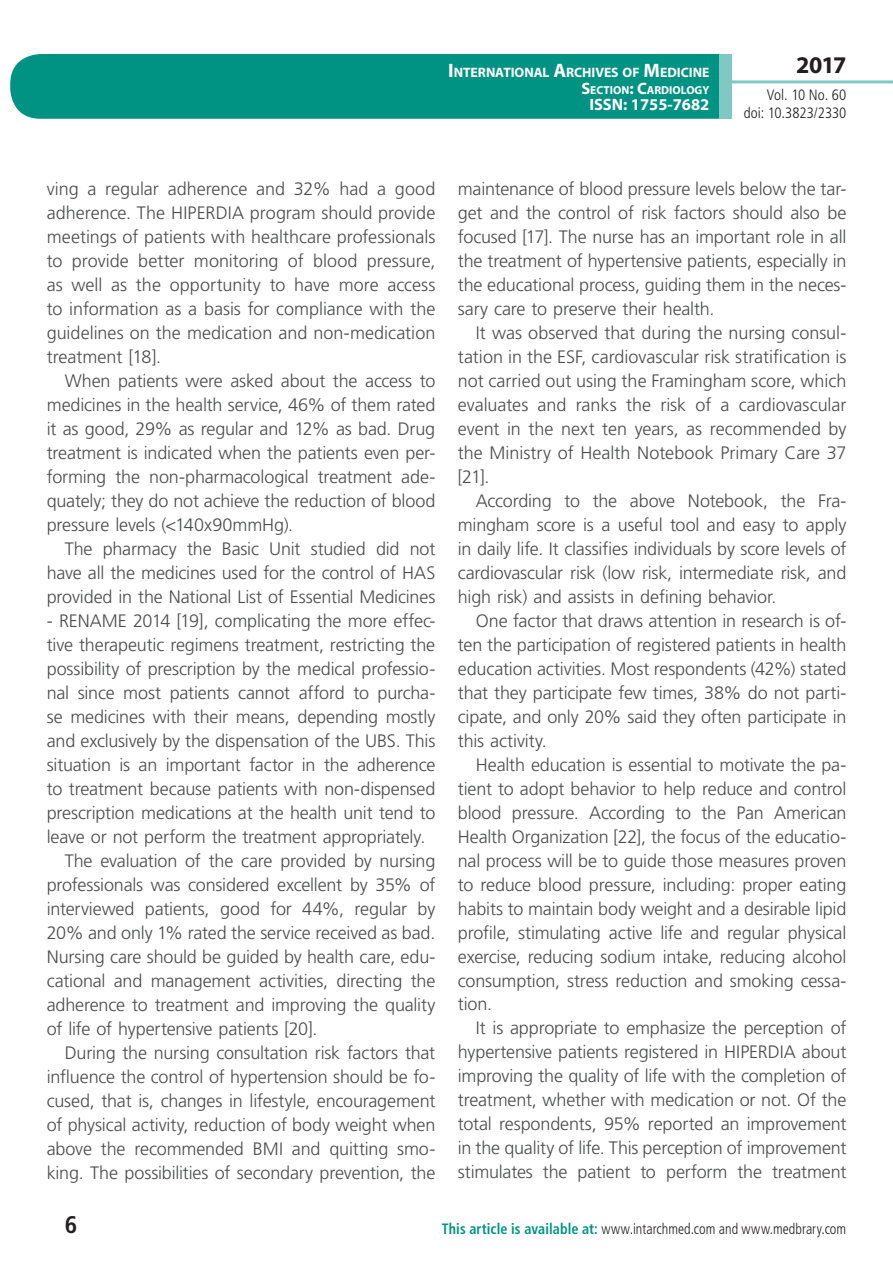
<style>
.page{position:relative;width:893px;height:1263px;background:#fff}
.page>*{position:absolute;margin:0;border:0;box-sizing:border-box;transform-origin:0 0}
.t1{font:700 24px "Myriad Pro";color:#231f20}
.t2{font:700 condensed 24px "Frutiger LT Std";color:#231f20}
.t3{font:300 18px/24px "Frutiger LT Std";letter-spacing:-.01em;color:#4b4c4d;text-align:justify}
.t4{font:700 16.5px "Myriad Pro";color:#fff}
.t5{font:300 condensed 15px "Frutiger LT Std";letter-spacing:.005em;color:#231f20;scale:.94 1}
.t6{font:300 condensed 15px/18px "Frutiger LT Std";letter-spacing:.005em;color:#231f20;text-align:right}
.t7{font:700 13.65px "Myriad Pro";letter-spacing:-.005em;color:#fff}
.t8{font:700 11.55px "Myriad Pro";color:#fff}
.s1{font-size:19.5px}
.s2{font-size:16.5px}
.s3{font-weight:700;color:#009384}
</style>
<div class="page">
<div style="left:10px;top:54px;width:775px;height:65px;background:#009384;border-radius:30px"></div>
<div style="left:732px;top:0;width:161px;height:157px;background:#fff"></div>
<hr style="left:730px;top:80px;width:163px;height:3px;background:#80c9c2">
<div style="left:719px;top:54px;width:13px;height:65px;background:#80c9c2"></div>
<p class="t7" style="left:448px;top:64px;width:263px"><span class="s1">I</span>NTERNATIONAL <span class="s1">A</span>RCHIVES OF <span class="s1">M</span>EDICINE</p>
<p class="t8" style="left:581px;top:82px;width:130px"><span class="s2">S</span>ECTION<span class="s2">: C</span>ARDIOLOGY</p>
<p class="t4" style="left:589px;top:94px;width:122px">ISSN: 1755-7682</p>
<h1 class="t1" style="left:796px;top:49px;width:52px">2017</h1>
<p class="t6" style="left:744px;top:86px;width:104px">Vol. 10 No. 60 doi: 10.3823/2330</p>
<p class="t3" style="left:47px;top:177px;width:390px">ving a regular adherence and 32% had a good adherence. The HIPERDIA program should provide meetings of patients with healthcare professionals to provide better monitoring of blood pressure, as well as the opportunity to have more access to information as a basis for compliance with the guidelines on the medication and non-medication treatment [18].</p>
<p class="t3" style="left:47px;top:369px;width:390px;text-indent:18px">When patients were asked about the access to medicines in the health service, 46% of them rated it as good, 29% as regular and 12% as bad. Drug treatment is indicated when the patients even per&shy;forming the non-pharmacological treatment ade&shy;quately; they do not achieve the reduction of blood pressure levels (&lt;140x90mmHg).</p>
<p class="t3" style="left:47px;top:537px;width:390px;text-indent:18px">The pharmacy the Basic Unit studied did not have all the medicines used for the control of HAS provided in the National List of Essential Medicines</p>
<p class="t3" style="left:47px;top:609px;width:390px">- RENAME 2014 [19], complicating the more effec-</p>
<p class="t3" style="left:47px;top:633px;width:390px">tive therapeutic regimens treatment, restricting the</p>
<p class="t3" style="left:47px;top:657px;width:390px">possibility of prescription by the medical professio-</p>
<p class="t3" style="left:47px;top:681px;width:390px">nal since most patients cannot afford to purcha-</p>
<p class="t3" style="left:47px;top:705px;width:390px">se medicines with their means, depending mostly</p>
<p class="t3" style="left:47px;top:729px;width:390px">and exclusively by the dispensation of the UBS. This</p>
<p class="t3" style="left:47px;top:753px;width:390px">situation is an important factor in the adherence</p>
<p class="t3" style="left:47px;top:777px;width:390px">to treatment because patients with non-dispensed</p>
<p class="t3" style="left:47px;top:801px;width:390px">prescription medications at the health unit tend to</p>
<p class="t3" style="left:47px;top:825px;width:380px">leave or not perform the treatment appropriately.</p>
<p class="t3" style="left:65px;top:849px;width:372px">The evaluation of the care provided by nursing</p>
<p class="t3" style="left:47px;top:873px;width:390px">professionals was considered excellent by 35% of</p>
<p class="t3" style="left:47px;top:897px;width:390px">interviewed patients, good for 44%, regular by</p>
<p class="t3" style="left:47px;top:921px;width:390px">20% and only 1% rated the service received as bad.</p>
<p class="t3" style="left:47px;top:945px;width:390px">Nursing care should be guided by health care, edu-</p>
<p class="t3" style="left:47px;top:969px;width:390px">cational and management activities, directing the</p>
<p class="t3" style="left:47px;top:993px;width:390px">adherence to treatment and improving the quality</p>
<p class="t3" style="left:47px;top:1017px;width:272px">of life of hypertensive patients [20].</p>
<p class="t3" style="left:65px;top:1041px;width:372px">During the nursing consultation risk factors that</p>
<p class="t3" style="left:47px;top:1065px;width:390px">influence the control of hypertension should be fo-</p>
<p class="t3" style="left:47px;top:1089px;width:390px">cused, that is, changes in lifestyle, encouragement</p>
<p class="t3" style="left:47px;top:1113px;width:390px">of physical activity, reduction of body weight when</p>
<p class="t3" style="left:47px;top:1137px;width:390px">above the recommended BMI and quitting smo-</p>
<p class="t3" style="left:47px;top:1161px;width:390px">king. The possibilities of secondary prevention, the</p>
<p class="t3" style="left:458px;top:177px;width:390px">maintenance of blood pressure levels below the tar&shy;get and the control of risk factors should also be focused [17]. The nurse has an important role in all the treatment of hypertensive patients, especially in the educational process, guiding them in the neces&shy;sary care to preserve their health.</p>
<p class="t3" style="left:458px;top:321px;width:390px;text-indent:18px">It was observed that during the nursing consul&shy;tation in the ESF, cardiovascular risk stratification is not carried out using the Framingham score, which evaluates and ranks the risk of a cardiovascular event in the next ten years, as recommended by the Ministry of Health Notebook Primary Care 37 [21].</p>
<p class="t3" style="left:458px;top:489px;width:390px;text-indent:18px">According to the above Notebook, the Fra&shy;mingham score is a useful tool and easy to apply in daily life. It classifies individuals by score levels of cardiovascular risk (low risk, intermediate risk, and high risk) and assists in defining behavior.</p>
<p class="t3" style="left:458px;top:609px;width:390px;text-indent:18px">One factor that draws attention in research is of&shy;ten the participation of registered patients in health education activities. Most respondents (42%) stated that they participate few times, 38% do not parti&shy;cipate, and only 20% said they often participate in this activity.</p>
<p class="t3" style="left:458px;top:752px;width:390px;text-indent:18px">Health education is essential to motivate the pa&shy;tient to adopt behavior to help reduce and control blood pressure. According to the Pan American Health Organization [22], the focus of the educatio&shy;nal process will be to guide those measures proven to reduce blood pressure, including: proper eating habits to maintain body weight and a desirable lipid profile, stimulating active life and regular physical exercise, reducing sodium intake, reducing alcohol consumption, stress reduction and smoking cessa&shy;tion.</p>
<p class="t3" style="left:458px;top:1016px;width:390px;text-indent:18px">It is appropriate to emphasize the perception of hypertensive patients registered in HIPERDIA about improving the quality of life with the completion of treatment, whether with medication or not. Of the total respondents, 95% reported an improvement in the quality of life. This perception of improvement stimulates the patient to perform the treatment</p>
<h1 class="t2" style="left:65px;top:1210px;width:14px">6</h1>
<p class="t5" style="left:442px;top:1220px;width:432px"><span class="s3">This article is available at:</span> www.intarchmed.com and www.medbrary.com</p>
</div>
